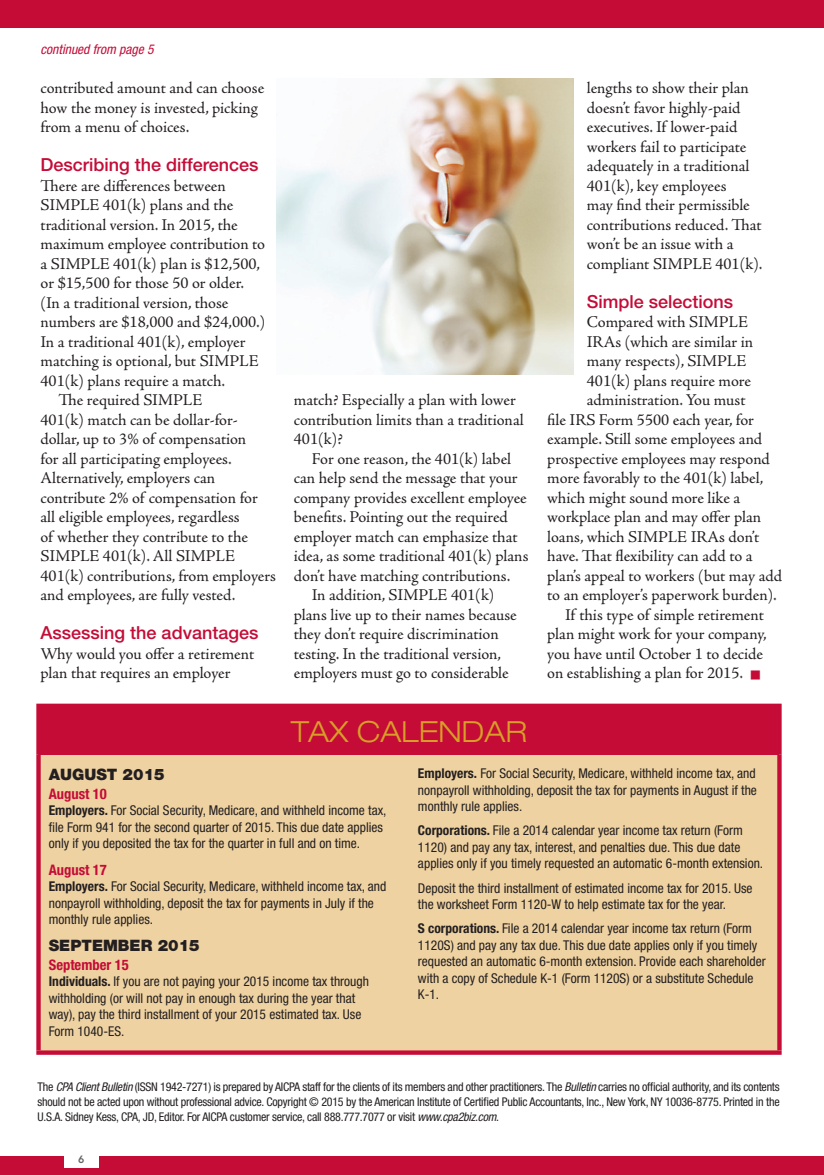
<style>
.page{position:relative;width:824px;height:1175px;background:#fff}
.page>*{position:absolute;margin:0;border:0;box-sizing:border-box;transform-origin:0 0}
.t1{font:300 expanded 29.1px "Helvetica Neue";color:#d79f27}
.t2{font:500 18px "Helvetica Neue";color:#c40c37}
.t3{font:16.5px/19.5px "Adobe Jenson Pro";letter-spacing:-.005em;color:#231f20}
.t4{font:900 15.75px "Helvetica Neue";color:#231f20}
.t5{font:700 condensed 14.55px "Helvetica Neue";color:#c40c37}
.t6{font:condensed 13.5px/16.5px "Helvetica Neue";color:#231f20}
.t7{font:italic condensed 13.5px "Helvetica Neue";color:#c40c37}
.t8{font:condensed 12px/15px "Helvetica Neue";letter-spacing:-.02em;color:#231f20;text-align:justify}
.t9{font:800 10.5px "Avenir";color:#636366}
.s1{font-weight:700}
.s2{font-style:italic}
</style>
<div class="page">
<div style="left:0;top:0;width:824px;height:27px;background:#c40c37"></div>
<div style="left:0;top:1156px;width:824px;height:18px;background:#c40c37"></div>
<div style="left:64px;top:1149px;width:34px;height:19px;background:#fff"></div>
<div style="left:39px;top:706px;width:740px;height:48px;background:#c40c37"></div>
<div style="left:39px;top:754px;width:740px;height:298px;background:#efd2a1"></div>
<div style="left:36px;top:703px;width:745px;height:5px;background:#c40c37"></div>
<div style="left:36px;top:708px;width:5px;height:46px;background:#c40c37"></div>
<hr style="left:777px;top:708px;width:4px;height:46px;background:#c40c37">
<div style="left:36px;top:754px;width:5px;height:296px;background:#c40c37"></div>
<svg style="left:777px;top:754px;width:4px;height:296px"></svg>
<svg style="left:36px;top:1050px;width:745px;height:4px;background:#c82142"></svg>
<img style="left:276px;top:79px;width:297px;height:295px">
<p class="t7" style="left:40px;top:41px;width:115px">continued from page 5</p>
<p class="t3" style="left:40px;top:78px;width:225px">contributed amount and can choose how the money is invested, picking from a menu of choices.</p>
<p class="t2" style="left:40px;top:154px;width:219px">Describing the differences</p>
<p class="t3" style="left:40px;top:176px;width:187px">There are differences between</p>
<p class="t3" style="left:40px;top:195px;width:194px">SIMPLE 401(k) plans and the</p>
<p class="t3" style="left:40px;top:215px;width:199px">traditional version. In 2015, the</p>
<p class="t3" style="left:40px;top:234px;width:226px">maximum employee contribution to</p>
<p class="t3" style="left:40px;top:254px;width:221px">a SIMPLE 401(k) plan is $12,500,</p>
<p class="t3" style="left:40px;top:273px;width:205px">or $15,500 for those 50 or older.</p>
<p class="t3" style="left:40px;top:293px;width:189px">(In a traditional version, those</p>
<p class="t3" style="left:40px;top:312px;width:226px">numbers are $18,000 and $24,000.)</p>
<p class="t3" style="left:40px;top:332px;width:207px">In a traditional 401(k), employer</p>
<p class="t3" style="left:40px;top:351px;width:219px">matching is optional, but SIMPLE</p>
<p class="t3" style="left:40px;top:371px;width:186px">401(k) plans require a match.</p>
<p class="t3" style="left:59px;top:390px;width:145px">The required SIMPLE</p>
<p class="t3" style="left:40px;top:410px;width:199px">401(k) match can be dollar-for-</p>
<p class="t3" style="left:40px;top:429px;width:207px">dollar, up to 3% of compensation</p>
<p class="t3" style="left:40px;top:449px;width:193px">for all participating employees.</p>
<p class="t3" style="left:40px;top:468px;width:176px">Alternatively, employers can</p>
<p class="t3" style="left:40px;top:488px;width:219px">contribute 2% of compensation for</p>
<p class="t3" style="left:40px;top:507px;width:201px">all eligible employees, regardless</p>
<p class="t3" style="left:40px;top:527px;width:209px">of whether they contribute to the</p>
<p class="t3" style="left:40px;top:546px;width:196px">SIMPLE 401(k). All SIMPLE</p>
<p class="t3" style="left:40px;top:566px;width:237px">401(k) contributions, from employers</p>
<p class="t3" style="left:40px;top:585px;width:196px">and employees, are fully vested.</p>
<p class="t2" style="left:40px;top:622px;width:219px">Assessing the advantages</p>
<p class="t3" style="left:40px;top:644px;width:215px">Why would you offer a retirement plan that requires an employer</p>
<p class="t3" style="left:294px;top:390px;width:231px">match? Especially a plan with lower contribution limits than a traditional<br>401(k)?</p>
<p class="t3" style="left:312px;top:449px;width:201px">For one reason, the 401(k) label</p>
<p class="t3" style="left:294px;top:468px;width:225px">can help send the message that your</p>
<p class="t3" style="left:294px;top:488px;width:234px">company provides excellent employee</p>
<p class="t3" style="left:294px;top:507px;width:215px">benefits. Pointing out the required</p>
<p class="t3" style="left:294px;top:527px;width:225px">employer match can emphasize that</p>
<p class="t3" style="left:294px;top:546px;width:236px">idea, as some traditional 401(k) plans</p>
<p class="t3" style="left:294px;top:566px;width:218px">don’t have matching contributions.</p>
<p class="t3" style="left:312px;top:585px;width:184px">In addition, SIMPLE 401(k)</p>
<p class="t3" style="left:294px;top:605px;width:224px">plans live up to their names because</p>
<p class="t3" style="left:294px;top:624px;width:206px">they don’t require discrimination</p>
<p class="t3" style="left:294px;top:644px;width:209px">testing. In the traditional version,</p>
<p class="t3" style="left:294px;top:663px;width:216px">employers must go to considerable</p>
<h1 class="t1" style="left:291px;top:714px;width:238px">TAX CALENDAR</h1>
<p class="t3" style="left:586px;top:78px;width:177px">lengths to show their plan doesn’t favor highly-paid executives. If lower-paid workers fail to participate adequately in a traditional<br>401(k), key employees<br>may find their permissible contributions reduced. That won’t be an issue with a compliant SIMPLE 401(k).</p>
<p class="t2" style="left:586px;top:290px;width:148px">Simple selections</p>
<p class="t3" style="left:586px;top:312px;width:163px">Compared with SIMPLE</p>
<p class="t3" style="left:586px;top:332px;width:168px">IRAs (which are similar in</p>
<p class="t3" style="left:586px;top:351px;width:161px">many respects), SIMPLE</p>
<p class="t3" style="left:586px;top:371px;width:166px">401(k) plans require more</p>
<p class="t3" style="left:586px;top:390px;width:160px">administration. You must</p>
<p class="t3" style="left:547px;top:410px;width:208px">file IRS Form 5500 each year, for</p>
<p class="t3" style="left:547px;top:429px;width:216px">example. Still some employees and</p>
<p class="t3" style="left:547px;top:449px;width:224px">prospective employees may respond</p>
<p class="t3" style="left:547px;top:468px;width:218px">more favorably to the 401(k) label,</p>
<p class="t3" style="left:547px;top:488px;width:194px">which might sound more like a</p>
<p class="t3" style="left:547px;top:507px;width:215px">workplace plan and may offer plan</p>
<p class="t3" style="left:547px;top:527px;width:214px">loans, which SIMPLE IRAs don’t</p>
<p class="t3" style="left:547px;top:546px;width:207px">have. That flexibility can add to a</p>
<p class="t3" style="left:547px;top:566px;width:236px">plan’s appeal to workers (but may add</p>
<p class="t3" style="left:547px;top:585px;width:231px">to an employer’s paperwork burden).</p>
<p class="t3" style="left:565px;top:605px;width:200px">If this type of simple retirement</p>
<p class="t3" style="left:547px;top:624px;width:221px">plan might work for your company,</p>
<p class="t3" style="left:547px;top:644px;width:217px">you have until October 1 to decide</p>
<p class="t3" style="left:547px;top:663px;width:197px">on establishing a plan for 2015.</p>
<p class="t4" style="left:49px;top:765px;width:117px">AUGUST 2015</p>
<p class="t5" style="left:49px;top:785px;width:60px">August 10</p>
<p class="t6" style="left:49px;top:802px;width:339px"><span class="s1">Employers.</span> For Social Security, Medicare, and withheld income tax, file Form 941 for the second quarter of 2015. This due date applies only if you deposited the tax for the quarter in full and on time.</p>
<p class="t5" style="left:49px;top:860px;width:60px">August 17</p>
<p class="t6" style="left:49px;top:878px;width:339px"><span class="s1">Employers.</span> For Social Security, Medicare, withheld income tax, and nonpayroll withholding, deposit the tax for payments in July if the monthly rule applies.</p>
<p class="t4" style="left:49px;top:935px;width:152px">SEPTEMBER 2015</p>
<p class="t5" style="left:49px;top:955px;width:81px">September 15</p>
<p class="t6" style="left:49px;top:973px;width:322px"><span class="s1">Individuals.</span> If you are not paying your 2015 income tax through withholding (or will not pay in enough tax during the year that way), pay the third installment of your 2015 estimated tax. Use Form 1040-ES.</p>
<p class="t6" style="left:418px;top:765px;width:340px;text-align:justify"><span class="s1">Employers.</span> For Social Security, Medicare, withheld income tax, and nonpayroll withholding, deposit the tax for payments in August if the monthly rule applies.</p>
<p class="t6" style="left:418px;top:822px;width:346px"><span class="s1">Corporations.</span> File a 2014 calendar year income tax return (Form<br>1120) and pay any tax, interest, and penalties due. This due date applies only if you timely requested an automatic 6-month extension.</p>
<p class="t6" style="left:418px;top:879px;width:336px">Deposit the third installment of estimated income tax for 2015. Use the worksheet Form 1120-W to help estimate tax for the year.</p>
<p class="t6" style="left:418px;top:920px;width:349px"><span class="s1">S corporations.</span> File a 2014 calendar year income tax return (Form 1120S) and pay any tax due. This due date applies only if you timely requested an automatic 6-month extension. Provide each shareholder with a copy of Schedule K-1 (Form 1120S) or a substitute Schedule K-1.</p>
<p class="t8" style="left:37px;top:1078px;width:743px">The <span class="s2">CPA Client Bulletin</span> (ISSN 1942-7271) is prepared by AICPA staff for the clients of its members and other practitioners. The <span class="s2">Bulletin</span> carries no official authority, and its contents should not be acted upon without professional advice. Copyright © 2015 by the American Institute of Certified Public Accountants, Inc., New York, NY 10036-8775. Printed in the U.S.A. Sidney Kess, CPA, JD, Editor. For AICPA customer service, call 888.777.7077 or visit <span class="s2">www.cpa2biz.com</span>.</p>
<p class="t9" style="left:78px;top:1152px;width:8px">6</p>
</div>
